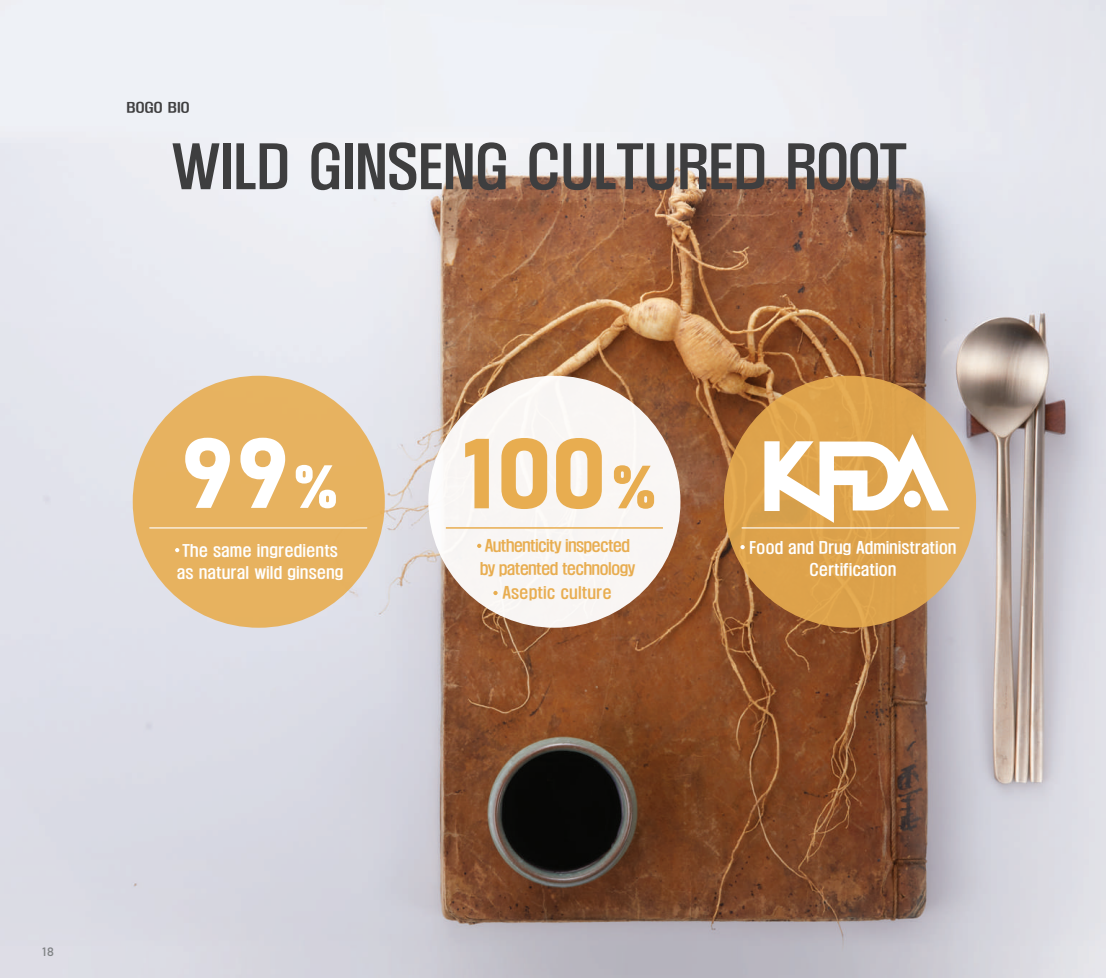
<style>
.page{position:relative;width:1106px;height:978px;background:#fff}
.page>*{position:absolute;margin:0;border:0;box-sizing:border-box;transform-origin:0 0}
.t1{font:97.8px "Bahnschrift 700 100";color:#e8ad50;scale:1.1 1}
.t2{font:97.8px "Bahnschrift 700 100";color:#fff;scale:1.1 1}
.t3{font:54px "H2 hdr M";color:#3e3e3f}
.t4{font:15px/22.5px "H2 hdr M";letter-spacing:-.01em;color:#fff;text-align:center}
.t5{font:15px/22.5px "H2 hdr M";letter-spacing:-.05em;color:#e8ad50;text-align:center}
.t6{font:15px "H2 hdr M";color:#e8ad50}
.t7{font:12.75px "H2 hdr M";color:#3e3e3f;scale:1.18 1}
.t8{font:12px "Bahnschrift 400 100";color:#808385;scale:1.1 1}
.s1{font-size:60px}
</style>
<div class="page">
<img style="left:0;top:0;width:1106px;height:978px">
<div style="left:133px;top:376px;width:252px;height:252px;background:#e7b25f;border-radius:50%"></div>
<div style="left:428px;top:376px;width:252px;height:252px;background:#f9f6f4;border-radius:50%"></div>
<div style="left:724px;top:376px;width:252px;height:252px;background:linear-gradient(to right,#dda149,#e1ab58);border-radius:50%"></div>
<svg style="left:175px;top:548px;width:4px;height:4px"></svg>
<svg style="left:477px;top:544px;width:4px;height:4px"></svg>
<svg style="left:740px;top:545px;width:4px;height:4px"></svg>
<svg style="left:493px;top:591px;width:4px;height:4px"></svg>
<svg style="left:764px;top:434px;width:184px;height:89px"></svg>
<div style="left:904px;top:491px;width:16px;height:16px;background:#fff;border-radius:50%"></div>
<hr style="left:742px;top:527px;width:217px;height:1px;background:#fff">
<hr style="left:446px;top:527px;width:217px;height:2px;background:#e8ad50">
<hr style="left:150px;top:527px;width:217px;height:1px;background:#fff">
<p class="t7" style="left:126px;top:102px;width:55px">BOGO BIO</p>
<h2 class="t3" style="left:171px;top:140px;width:737px">WILD GINSENG CULTURED ROOT</h2>
<h1 class="t2" style="left:180px;top:399px;width:146px">99<span class="s1">%</span></h1>
<h1 class="t1" style="left:461px;top:400px;width:179px">100<span class="s1">%</span></h1>
<p class="t4" style="left:177px;top:539px;width:168px">The same ingredients as natural wild ginseng</p>
<p class="t5" style="left:480px;top:535px;width:157px">Authenticity inspected by patented technology</p>
<p class="t4" style="left:749px;top:536px;width:209px">Food and Drug Administration<br>Certification</p>
<p class="t6" style="left:502px;top:585px;width:111px">Aseptic culture</p>
<p class="t8" style="left:42px;top:943px;width:12px">18</p>
</div>
